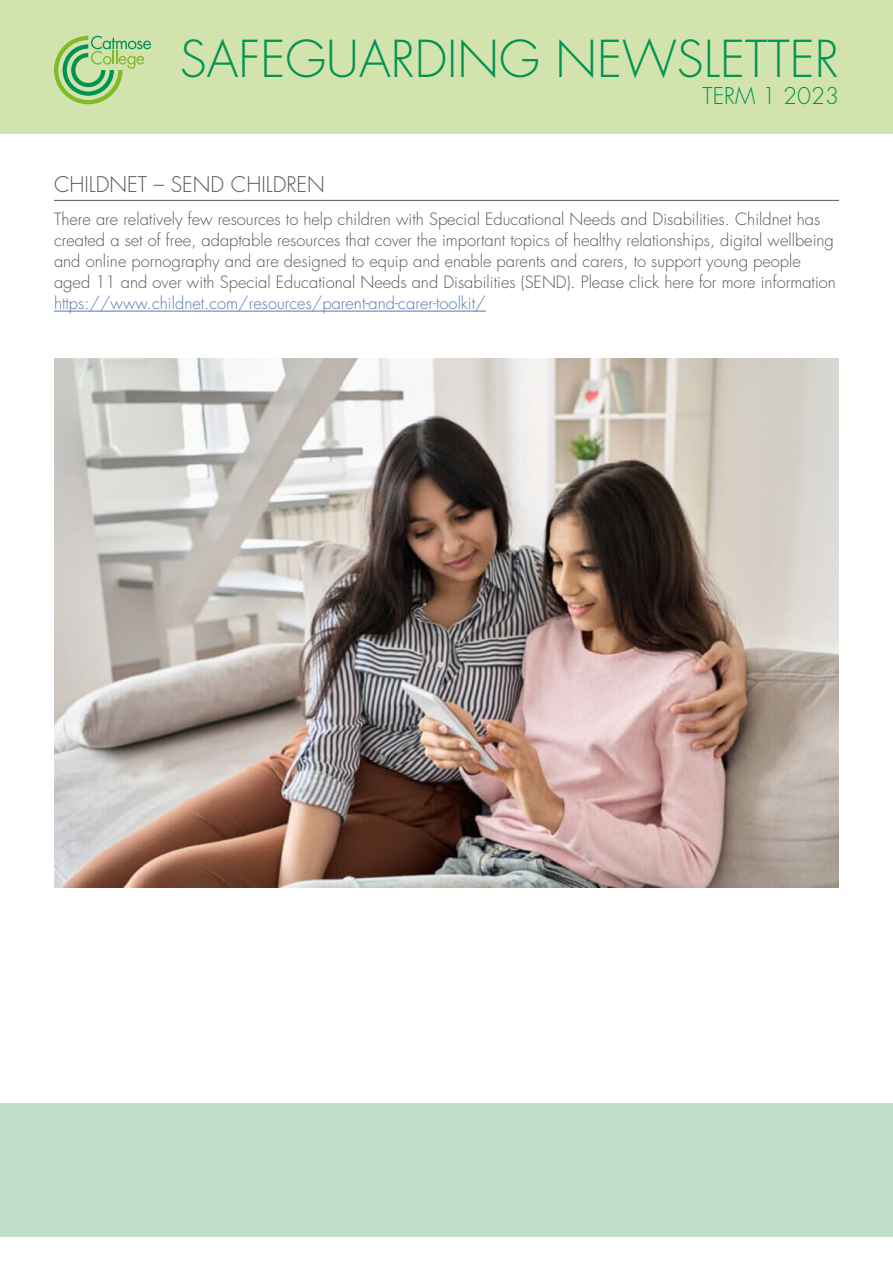
<style>
.page{position:relative;width:893px;height:1263px;background:#fff}
.page>*{position:absolute;margin:0;border:0;box-sizing:border-box;transform-origin:0 0}
.t1{font:300 49.5px "Futura Std";color:#009453}
.t2{font:300 22.5px "Futura Std";color:#009453}
.t3{font:300 21px "Futura Std";color:#575756}
.t4{font:300 16.5px/21px "Futura Std";color:#575756}
.t5{font:300 16.5px "Futura Std";color:#5576af}
</style>
<div class="page">
<div style="left:0;top:0;width:893px;height:133px;background:#d2e3ae"></div>
<div style="left:0;top:1103px;width:893px;height:133px;background:#bfdecb"></div>
<svg style="left:54px;top:36px;width:97px;height:68px"></svg>
<hr style="left:54px;top:200px;width:785px;height:1px;background:#575756">
<hr style="left:54px;top:311px;width:432px;height:1px;background:#5576af">
<img style="left:54px;top:359px;width:785px;height:528px">
<h1 class="t1" style="left:180px;top:28px;width:661px">SAFEGUARDING NEWSLETTER</h1>
<h2 class="t2" style="left:703px;top:82px;width:138px">TERM 1 2023</h2>
<p class="t3" style="left:54px;top:171px;width:272px">CHILDNET – SEND CHILDREN</p>
<p class="t4" style="left:54px;top:209px;width:783px">There are relatively few resources to help children with Special Educational Needs and Disabilities. Childnet has created a set of free, adaptable resources that cover the important topics of healthy relationships, digital wellbeing and online pornography and are designed to equip and enable parents and carers, to support young people aged 11 and over with Special Educational Needs and Disabilities (SEND). Please click here for more information</p>
<p class="t5" style="left:54px;top:293px;width:433px">https://www.childnet.com/resources/parent-and-carer-toolkit/</p>
</div>
